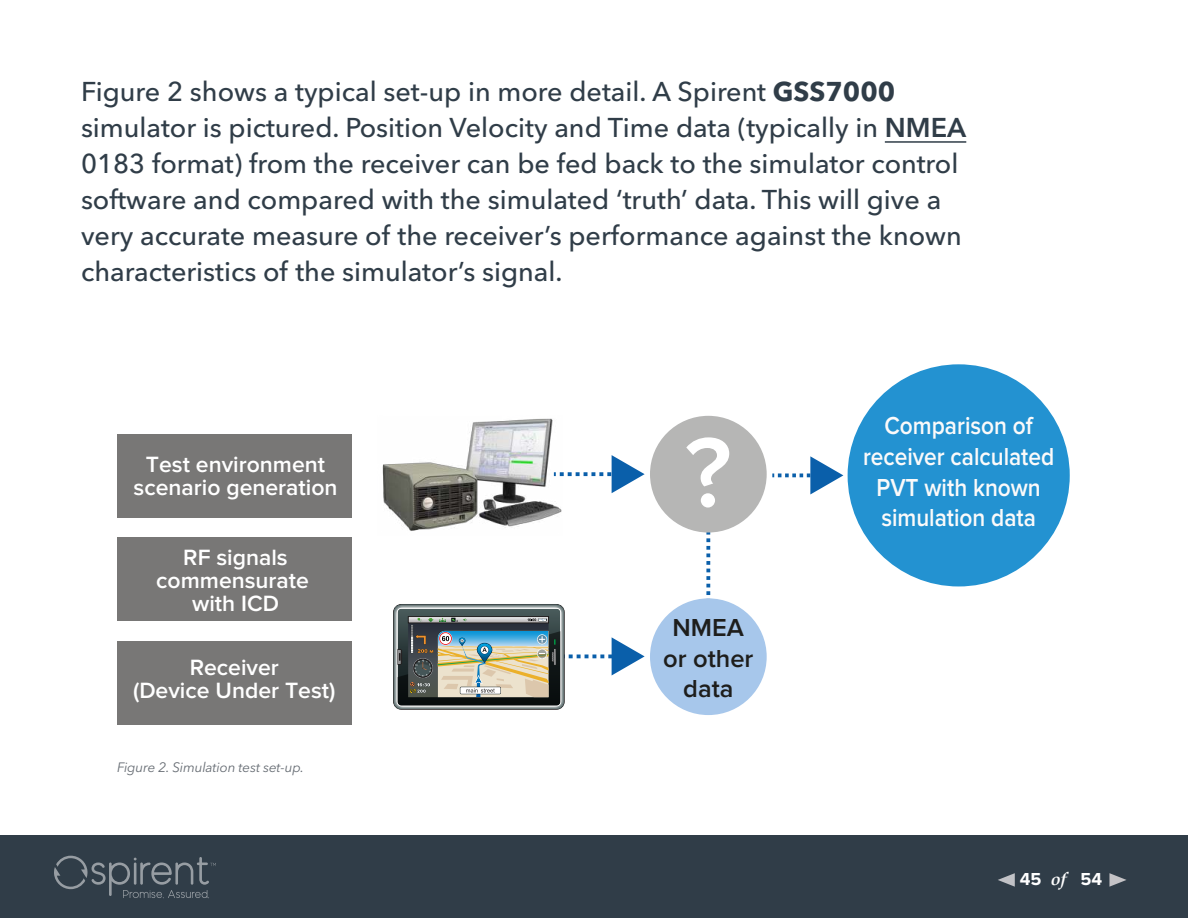
<style>
.page{position:relative;width:1188px;height:918px;background:#fff}
.page>*{position:absolute;margin:0;border:0;box-sizing:border-box;transform-origin:0 0}
.t1{font:600 102px "Proxima Nova";color:#fff}
.t2{font:500 27px/36px "Avenir Next LT Pro";color:#303d48}
.t3{font:600 25.5px/30.6px "Proxima Nova";color:#fbfafa;text-align:center;scale:.89 1}
.t4{font:600 25.5px/30.6px "Proxima Nova";color:#1e1e1c;text-align:center}
.t5{font:600 22.95px/23px "Proxima Nova";color:#fff;text-align:center}
.t6{font:700 18px "Proxima Nova";color:#fff}
.t7{font:italic 13.5px "Avenir Next LT Pro";letter-spacing:-.01em;color:#656b72}
.s1{font-weight:700}
.s2{font-weight:600}
.s3{font-family:"Book Antiqua";font-style:italic}
</style>
<div class="page">
<svg style="left:706px;top:533px;width:4px;height:62px"></svg>
<div style="left:117px;top:641px;width:235px;height:83px;background:#787776"></div>
<div style="left:848px;top:364px;width:222px;height:222px;background:#2392d1;border-radius:50%"></div>
<div style="left:650px;top:416px;width:117px;height:117px;background:#b6b6b5;border-radius:50%"></div>
<div style="left:650px;top:598px;width:117px;height:117px;background:#a7c7eb;border-radius:50%"></div>
<div style="left:117px;top:435px;width:235px;height:83px;background:#787776"></div>
<div style="left:117px;top:538px;width:235px;height:83px;background:#787776"></div>
<svg style="left:772px;top:456px;width:71px;height:38px"></svg>
<svg style="left:567px;top:455px;width:78px;height:38px"></svg>
<img style="left:382px;top:418px;width:182px;height:113px">
<svg style="left:393px;top:604px;width:172px;height:106px;background:#919999"></svg>
<img style="left:397px;top:609px;width:163px;height:9px">
<svg style="left:397px;top:618px;width:248px;height:88px"></svg>
<div style="left:0;top:836px;width:1188px;height:82px;background:#303d48"></div>
<svg style="left:54px;top:856px;width:162px;height:42px"></svg>
<hr style="left:885px;top:141px;width:81px;height:2px;background:#303d48">
<svg style="left:1109px;top:873px;width:18px;height:14px"></svg>
<svg style="left:998px;top:873px;width:17px;height:14px"></svg>
<p class="t2" style="left:81px;top:76px;width:887px">Figure 2 shows a typical set-up in more detail. A Spirent <span class="s1">GSS7000 </span>simulator is pictured. Position Velocity and Time data (typically in <span class="s2">NMEA </span>0183 format) from the receiver can be fed back to the simulator control software and compared with the simulated ‘truth’ data. This will give a very accurate measure of the receiver’s performance against the known characteristics of the simulator’s signal.</p>
<p class="t5" style="left:134px;top:454px;width:205px">Test environment scenario generation</p>
<p class="t5" style="left:156px;top:547px;width:154px">RF signals commensurate with ICD</p>
<p class="t5" style="left:133px;top:657px;width:204px">Receiver<br>(Device Under Test)</p>
<p class="t7" style="left:117px;top:761px;width:189px">Figure 2. Simulation test set-up.</p>
<h1 class="t1" style="left:685px;top:430px;width:48px">?</h1>
<p class="t4" style="left:663px;top:614px;width:92px">NMEA or other data</p>
<p class="t3" style="left:863px;top:412px;width:217px">Comparison of receiver calculated<br>PVT with known</p>
<p class="t3" style="left:881px;top:504px;width:175px">simulation data</p>
<p class="t6" style="left:1020px;top:872px;width:84px">45 <span class="s3">of</span> 54</p>
</div>
